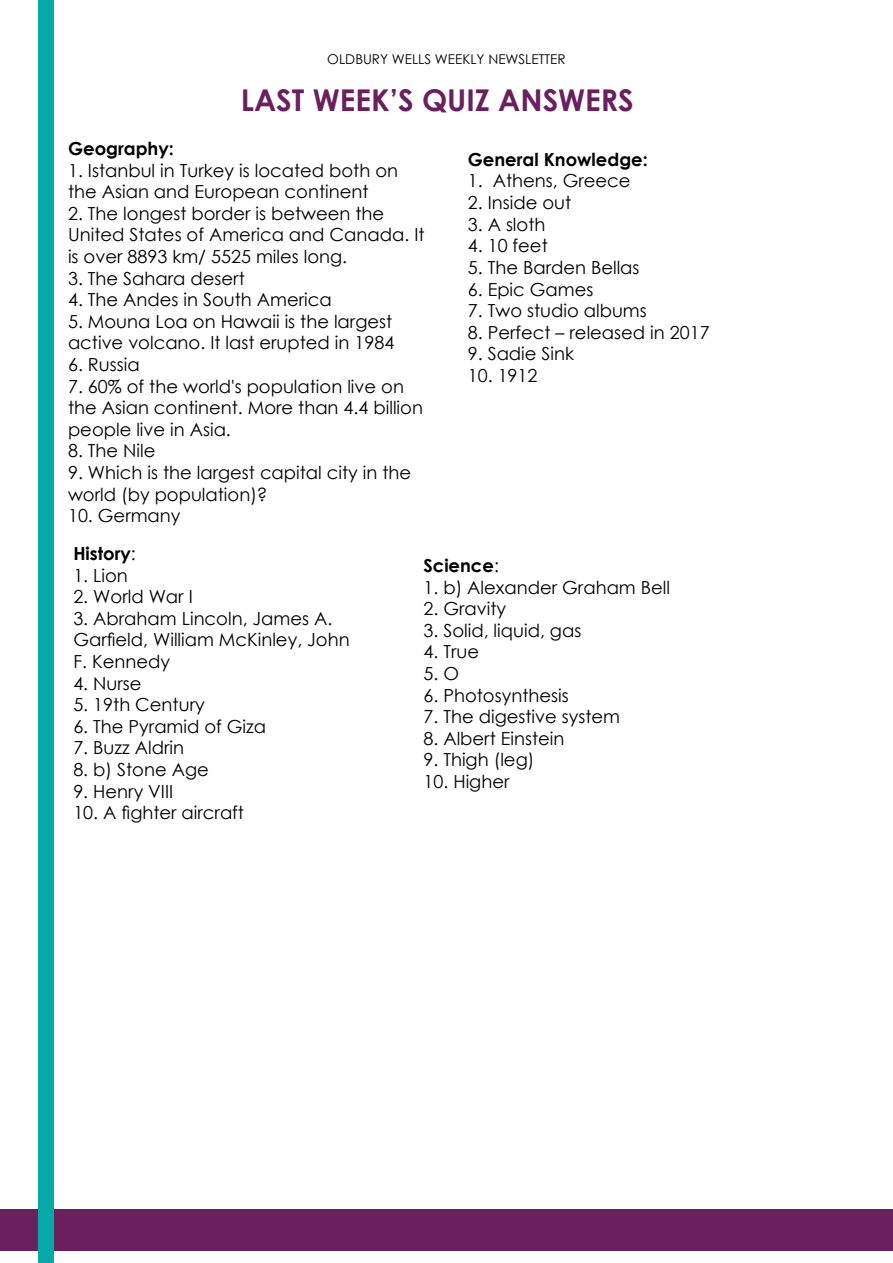
<style>
.page{position:relative;width:893px;height:1263px;background:#fff}
.page>*{position:absolute;margin:0;border:0;box-sizing:border-box;transform-origin:0 0}
.t1{font:700 30px "Century Gothic";color:#6a205f}
.t2{font:18px/21.6px "Century Gothic";color:#000}
.t3{font:700 18px "Century Gothic";color:#000}
.t4{font:13.5px "Century Gothic";color:#000}
.s1{font-weight:700}
.s2{font-weight:400}
</style>
<div class="page">
<div style="left:0;top:1209px;width:893px;height:41px;background:#6a205f"></div>
<div style="left:38px;top:0;width:16px;height:1263px;background:#06a9a8"></div>
<p class="t4" style="left:327px;top:50px;width:240px">OLDBURY WELLS WEEKLY NEWSLETTER</p>
<h1 class="t1" style="left:241px;top:77px;width:395px">LAST WEEK’S QUIZ ANSWERS</h1>
<p class="t3" style="left:68px;top:135px;width:107px">Geography:</p>
<p class="t2" style="left:68px;top:159px;width:332px">1. Istanbul in Turkey is located both on the Asian and European continent</p>
<p class="t2" style="left:68px;top:202px;width:358px">2. The longest border is between the<br>United States of America and Canada. It is over 8893 km/ 5525 miles long.</p>
<p class="t2" style="left:68px;top:267px;width:178px">3. The Sahara desert</p>
<p class="t2" style="left:68px;top:289px;width:265px">4. The Andes in South America</p>
<p class="t2" style="left:68px;top:310px;width:328px">5. Mouna Loa on Hawaii is the largest active volcano. It last erupted in 1984</p>
<p class="t2" style="left:68px;top:353px;width:73px">6. Russia</p>
<p class="t2" style="left:68px;top:375px;width:356px">7. 60% of the world's population live on the Asian continent. More than 4.4 billion people live in Asia.</p>
<p class="t2" style="left:68px;top:440px;width:89px">8. The Nile</p>
<p class="t2" style="left:68px;top:461px;width:345px">9. Which is the largest capital city in the world (by population)?</p>
<p class="t2" style="left:68px;top:496px;width:114px;line-height:37.8px">10. Germany<br><span class="s1">History</span>:</p>
<p class="t2" style="left:73px;top:564px;width:56px">1. Lion</p>
<p class="t2" style="left:73px;top:586px;width:121px">2. World War I</p>
<p class="t2" style="left:73px;top:607px;width:278px">3. Abraham Lincoln, James A.<br>Garfield, William McKinley, John<br>F. Kennedy</p>
<p class="t2" style="left:73px;top:672px;width:70px">4. Nurse</p>
<p class="t2" style="left:73px;top:694px;width:133px">5. 19th Century</p>
<p class="t2" style="left:73px;top:715px;width:194px">6. The Pyramid of Giza</p>
<p class="t2" style="left:73px;top:737px;width:112px">7. Buzz Aldrin</p>
<p class="t2" style="left:73px;top:758px;width:137px">8. b) Stone Age</p>
<p class="t2" style="left:73px;top:780px;width:101px">9. Henry VIII</p>
<p class="t2" style="left:73px;top:802px;width:172px">10. A fighter aircraft</p>
<p class="t3" style="left:468px;top:146px;width:181px">General Knowledge:</p>
<p class="t2" style="left:468px;top:170px;width:164px">1. Athens, Greece</p>
<p class="t2" style="left:468px;top:191px;width:105px">2. Inside out</p>
<p class="t2" style="left:468px;top:213px;width:79px">3. A sloth</p>
<p class="t2" style="left:468px;top:235px;width:82px">4. 10 feet</p>
<p class="t2" style="left:468px;top:256px;width:173px">5. The Barden Bellas</p>
<p class="t2" style="left:468px;top:278px;width:127px">6. Epic Games</p>
<p class="t2" style="left:468px;top:299px;width:181px">7. Two studio albums</p>
<p class="t2" style="left:468px;top:321px;width:243px">8. Perfect – released in 2017</p>
<p class="t2" style="left:468px;top:343px;width:108px">9. Sadie Sink</p>
<p class="t2" style="left:468px;top:364px;width:71px">10. 1912</p>
<p class="t3" style="left:423px;top:552px;width:77px">Science<span class="s2">:</span></p>
<p class="t2" style="left:423px;top:576px;width:248px">1. b) Alexander Graham Bell</p>
<p class="t2" style="left:423px;top:598px;width:84px">2. Gravity</p>
<p class="t2" style="left:423px;top:619px;width:159px">3. Solid, liquid, gas</p>
<p class="t2" style="left:423px;top:641px;width:57px">4. True</p>
<p class="t2" style="left:423px;top:662px;width:37px">5. O</p>
<p class="t2" style="left:423px;top:684px;width:147px">6. Photosynthesis</p>
<p class="t2" style="left:423px;top:706px;width:198px">7. The digestive system</p>
<p class="t2" style="left:423px;top:727px;width:142px">8. Albert Einstein</p>
<p class="t2" style="left:423px;top:749px;width:112px">9. Thigh (leg)</p>
<p class="t2" style="left:423px;top:770px;width:88px">10. Higher</p>
</div>
